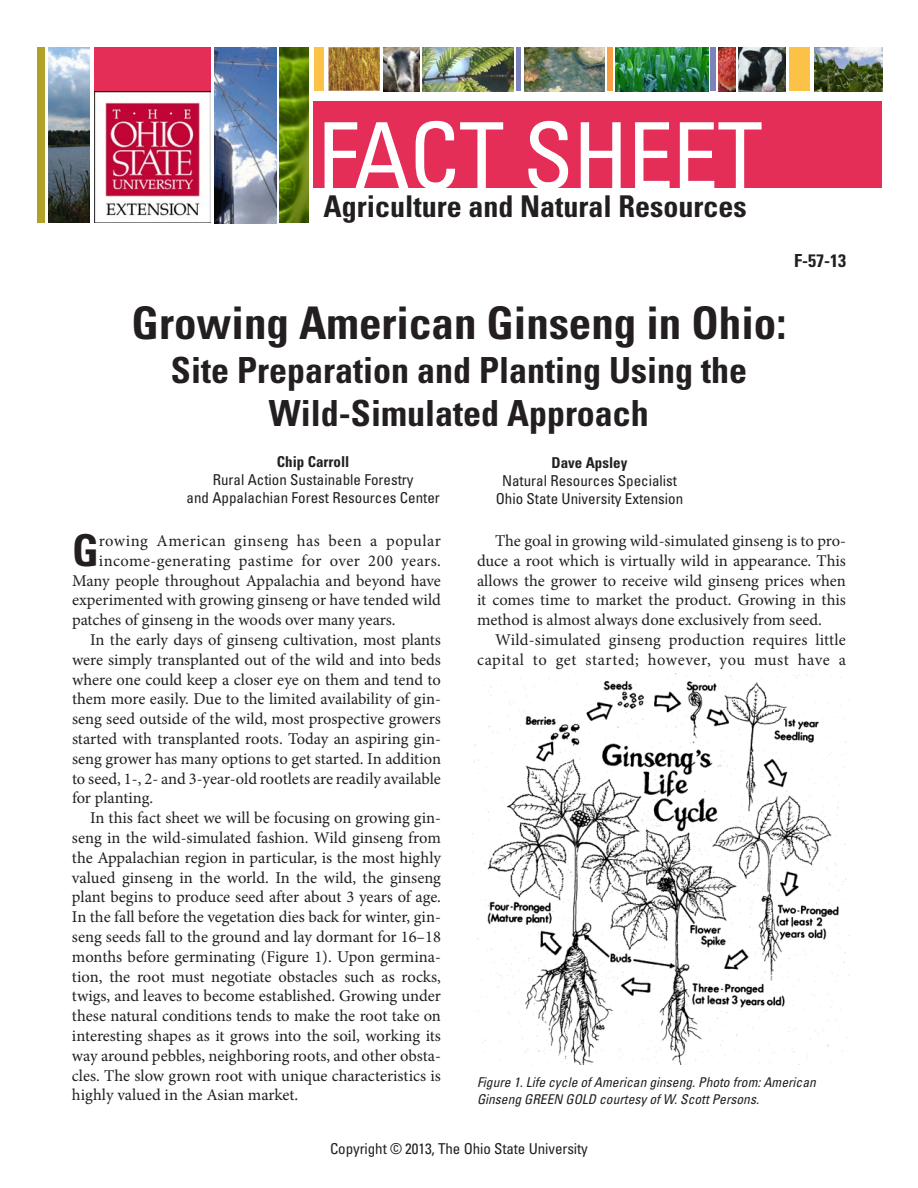
<style>
.page{position:relative;width:918px;height:1188px;background:#fff}
.page>*{position:absolute;margin:0;border:0;box-sizing:border-box;transform-origin:0 0}
.t1{font:condensed 91.35px "Univers";letter-spacing:-.01em;color:#fff}
.Fact_sheet_title{font:700 condensed 45px "Univers";color:#231f20}
.First_paragraph{font:700 condensed 43.95px "Univers";color:#231f20}
.Fact_sheet_subtitle{font:700 condensed 36px/43.2px "Univers";color:#231f20;text-align:center}
.t2{font:700 condensed 30px "Univers";color:#231f20}
.Fact_sheet_number{font:700 condensed 18px "Univers";color:#231f20}
.Body{font:16.5px/19.8px "Minion Pro";color:#231f20;text-align:justify}
.First_paragraph-2{font:16.5px "Minion Pro";letter-spacing:.005em;color:#231f20}
.Body-2{font:16.5px/19.8px "Minion Pro";letter-spacing:.02em;color:#231f20;text-align:right}
.First_paragraph-3{font:16.5px "Minion Pro";letter-spacing:.03em;color:#231f20}
.Author{font:condensed 15px "Univers";color:#231f20}
.Author-2{font:700 condensed 15px "Univers";color:#231f20}
.t3{font:italic condensed 13.5px/16.2px "Univers";color:#231f20}
</style>
<div class="page">
<div style="left:94px;top:47px;width:117px;height:80px;background:#e42d57"></div>
<img style="left:94px;top:91px;width:117px;height:132px">
<div style="left:314px;top:101px;width:568px;height:86px;background:#e42d57"></div>
<img style="left:524px;top:47px;width:80px;height:44px">
<img style="left:719px;top:47px;width:17px;height:44px">
<img style="left:616px;top:47px;width:93px;height:44px">
<hr style="left:517px;top:47px;width:4px;height:44px;background:#7b83b9">
<div style="left:608px;top:47px;width:5px;height:44px;background:#f7a147"></div>
<div style="left:710px;top:47px;width:6px;height:44px;background:#7b83b9"></div>
<img style="left:739px;top:47px;width:47px;height:44px">
<div style="left:789px;top:47px;width:21px;height:44px;background:#fcc147"></div>
<img style="left:280px;top:47px;width:29px;height:176px">
<div style="left:37px;top:47px;width:7px;height:176px;background:#b2a129"></div>
<img style="left:328px;top:47px;width:52px;height:44px">
<div style="left:314px;top:47px;width:9px;height:44px;background:#fcc147"></div>
<img style="left:48px;top:47px;width:42px;height:176px">
<img style="left:814px;top:47px;width:68px;height:44px">
<img style="left:215px;top:47px;width:61px;height:176px">
<img style="left:383px;top:47px;width:36px;height:44px">
<img style="left:422px;top:47px;width:91px;height:44px">
<img style="left:472px;top:674px;width:378px;height:391px">
<h1 class="t1" style="left:318px;top:98px;width:447px">FACT SHEET</h1>
<h3 class="t2" style="left:323px;top:188px;width:425px">Agriculture and Natural Resources</h3>
<p class="Fact_sheet_number" style="left:794px;top:250px;width:53px">F-57-13</p>
<p class="Fact_sheet_title" style="left:132px;top:296px;width:656px">Growing American Ginseng in Ohio:</p>
<p class="Fact_sheet_subtitle" style="left:171px;top:348px;width:578px">Site Preparation and Planting Using the<br>Wild-Simulated Approach</p>
<p class="Author-2" style="left:277px;top:453px;width:74px">Chip Carroll</p>
<p class="Author" style="left:213px;top:470px;width:202px">Rural Action Sustainable Forestry</p>
<p class="Author" style="left:187px;top:488px;width:255px">and Appalachian Forest Resources Center</p>
<p class="Author-2" style="left:552px;top:453px;width:77px">Dave Apsley</p>
<p class="Author" style="left:502px;top:471px;width:176px">Natural Resources Specialist</p>
<p class="Author" style="left:496px;top:489px;width:189px">Ohio State University Extension</p>
<p class="First_paragraph" style="left:72px;top:523px;width:28px">G</p>
<p class="First_paragraph-3" style="left:99px;top:530px;width:344px">rowing American ginseng has been a popular</p>
<p class="First_paragraph-2" style="left:99px;top:549px;width:344px">income-generating pastime for over 200 years.</p>
<p class="First_paragraph-2" style="left:72px;top:569px;width:370px">Many people throughout Appalachia and beyond have</p>
<p class="First_paragraph-2" style="left:72px;top:589px;width:370px">experimented with growing ginseng or have tended wild</p>
<p class="First_paragraph-2" style="left:72px;top:609px;width:325px">patches of ginseng in the woods over many years.</p>
<p class="Body" style="left:72px;top:630px;width:371px;text-indent:18px">In the early days of ginseng cultivation, most plants were simply transplanted out of the wild and into beds where one could keep a closer eye on them and tend to them more easily. Due to the limited availability of gin&shy;seng seed outside of the wild, most prospective growers started with transplanted roots. Today an aspiring gin&shy;seng grower has many options to get started. In addition to seed, 1-, 2- and 3-year-old rootlets are readily available for planting.</p>
<p class="Body" style="left:72px;top:808px;width:371px;text-indent:18px">In this fact sheet we will be focusing on growing gin&shy;seng in the wild-simulated fashion. Wild ginseng from the Appalachian region in particular, is the most highly valued ginseng in the world. In the wild, the ginseng plant begins to produce seed after about 3 years of age.<br>In the fall before the vegetation dies back for winter, gin&shy;seng seeds fall to the ground and lay dormant for 16–18 months before germinating (Figure 1). Upon germina&shy;tion, the root must negotiate obstacles such as rocks, twigs, and leaves to become established. Growing under these natural conditions tends to make the root take on interesting shapes as it grows into the soil, working its way around pebbles, neighboring roots, and other obsta&shy;cles. The slow grown root with unique characteristics is highly valued in the Asian market.</p>
<p class="Body" style="left:477px;top:531px;width:371px;text-indent:18px">The goal in growing wild-simulated ginseng is to pro&shy;duce a root which is virtually wild in appearance. This allows the grower to receive wild ginseng prices when it comes time to market the product. Growing in this method is almost always done exclusively from seed.</p>
<p class="Body-2" style="left:477px;top:630px;width:370px">Wild-simulated ginseng production requires little capital to get started; however, you must have a</p>
<p class="t3" style="left:477px;top:1074px;width:340px">Figure 1. Life cycle of American ginseng. Photo from: American<br>Ginseng GREEN GOLD courtesy of W. Scott Persons.</p>
<p class="Author" style="left:330px;top:1139px;width:259px">Copyright © 2013, The Ohio State University</p>
</div>
